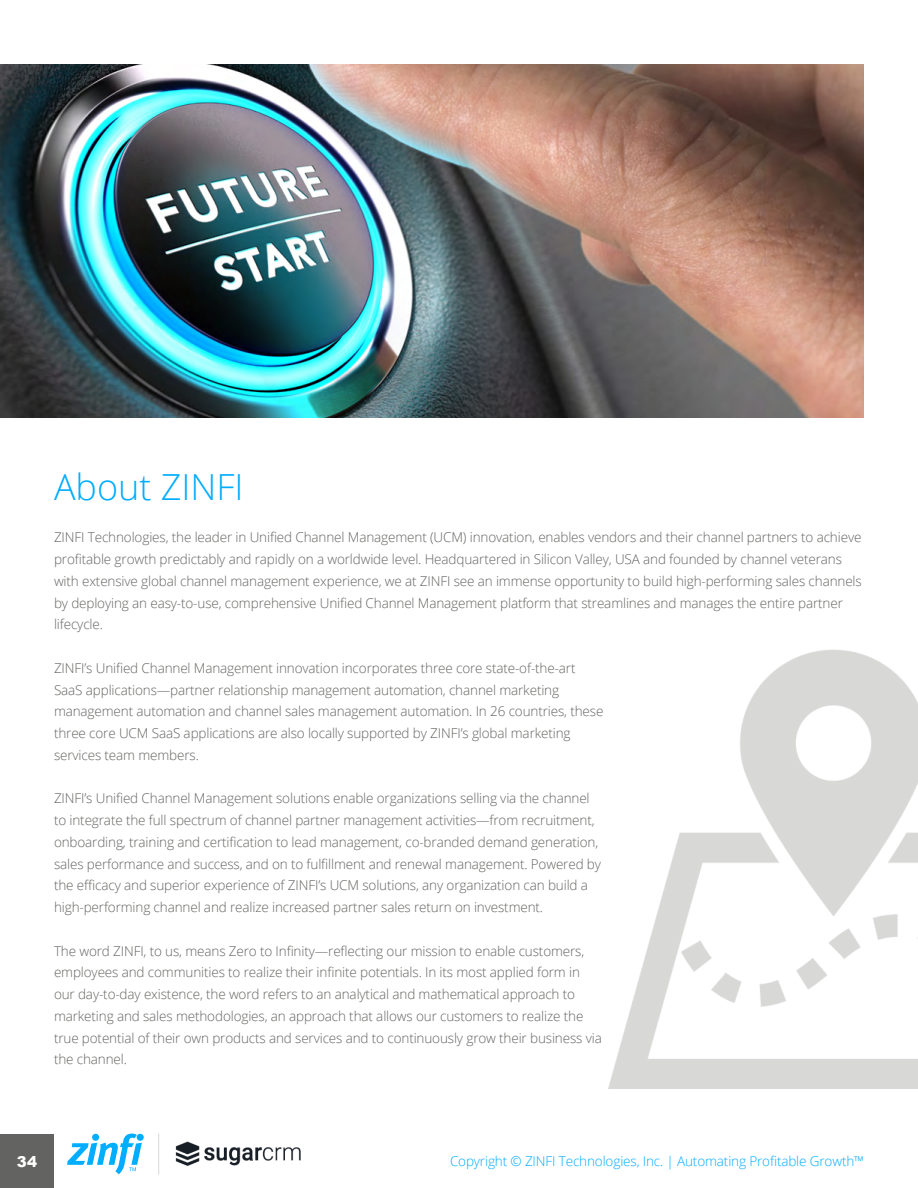
<style>
.page{position:relative;width:918px;height:1188px;background:#fff}
.page>*{position:absolute;margin:0;border:0;box-sizing:border-box;transform-origin:0 0}
.t1{font:300 36px "Open Sans";color:#00adff}
.t2{font:900 15px "Arial";color:#fff}
.t3{font:300 13.5px/21.8px "Open Sans";letter-spacing:-.01em;color:#636361}
.t4{font:300 13.5px "Open Sans";letter-spacing:-.01em;color:#00adff}
</style>
<div class="page">
<div style="left:0;top:1134px;width:54px;height:54px;background:#636361"></div>
<hr style="left:158px;top:1134px;width:1px;height:41px;background:#d8d8d8">
<svg style="left:67px;top:1134px;width:77px;height:40px"></svg>
<img style="left:0;top:65px;width:864px;height:352px">
<img style="left:608px;top:650px;width:310px;height:438px">
<img style="left:175px;top:1141px;width:126px;height:26px">
<h1 class="t1" style="left:54px;top:462px;width:191px">About ZINFI</h1>
<p class="t3" style="left:54px;top:526px;width:809px">ZINFI Technologies, the leader in Unified Channel Management (UCM) innovation, enables vendors and their channel partners to achieve profitable growth predictably and rapidly on a worldwide level. Headquartered in Silicon Valley, USA and founded by channel veterans with extensive global channel management experience, we at ZINFI see an immense opportunity to build high-performing sales channels by deploying an easy-to-use, comprehensive Unified Channel Management platform that streamlines and manages the entire partner lifecycle.</p>
<p class="t3" style="left:54px;top:657px;width:551px">ZINFI’s Unified Channel Management innovation incorporates three core state-of-the-art SaaS applications—partner relationship management automation, channel marketing management automation and channel sales management automation. In 26 countries, these three core UCM SaaS applications are also locally supported by ZINFI’s global marketing services team members.</p>
<p class="t3" style="left:54px;top:787px;width:549px">ZINFI’s Unified Channel Management solutions enable organizations selling via the channel to integrate the full spectrum of channel partner management activities—from recruitment, onboarding, training and certification to lead management, co-branded demand generation, sales performance and success, and on to fulfillment and renewal management. Powered by the efficacy and superior experience of ZINFI’s UCM solutions, any organization can build a high-performing channel and realize increased partner sales return on investment.</p>
<p class="t3" style="left:54px;top:939px;width:549px">The word ZINFI, to us, means Zero to Infinity—reflecting our mission to enable customers, employees and communities to realize their infinite potentials. In its most applied form in our day-to-day existence, the word refers to an analytical and mathematical approach to marketing and sales methodologies, an approach that allows our customers to realize the true potential of their own products and services and to continuously grow their business via the channel.</p>
<p class="t2" style="left:17px;top:1151px;width:22px">34</p>
<p class="t4" style="left:450px;top:1152px;width:416px">Copyright © ZINFI Technologies, Inc. | Automating Profitable Growth™</p>
</div>
